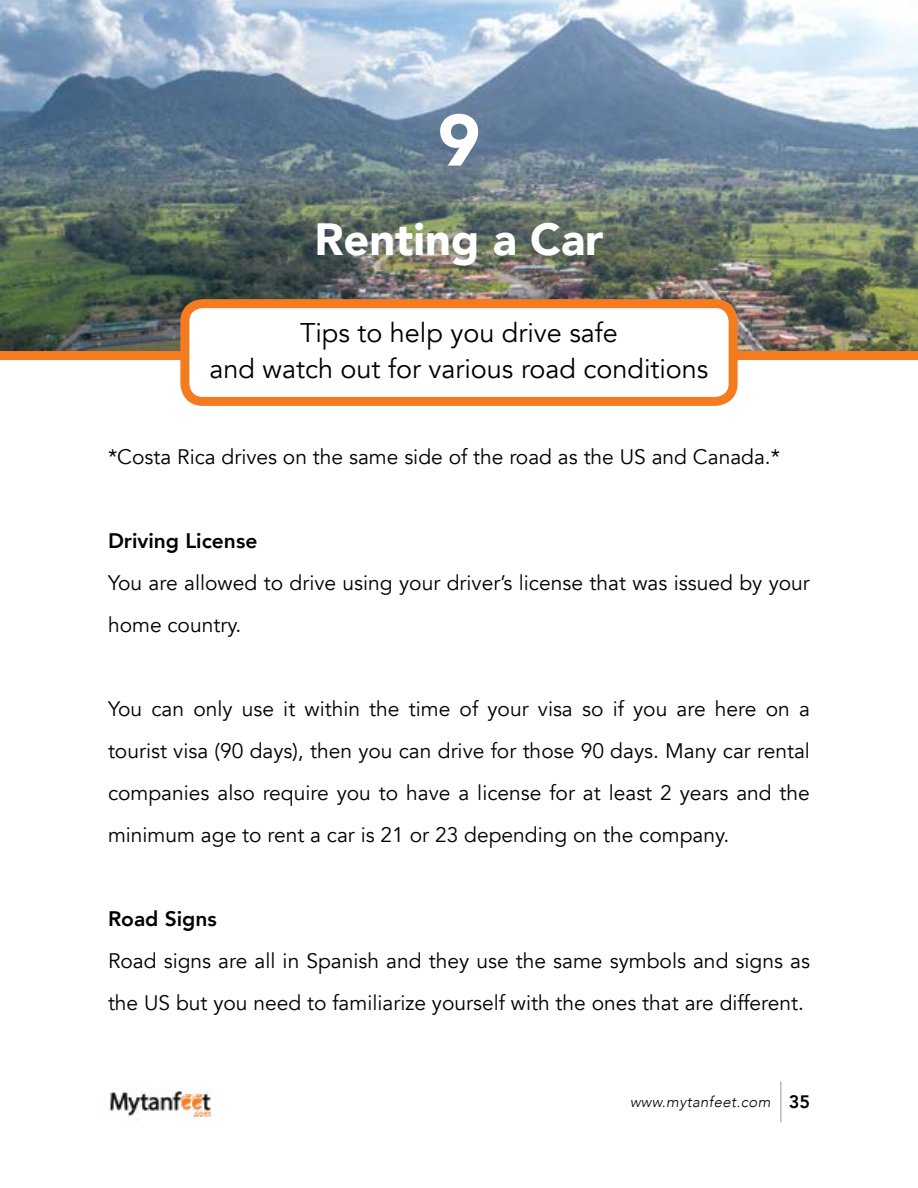
<style>
.page{position:relative;width:918px;height:1188px;background:#fff}
.page>*{position:absolute;margin:0;border:0;box-sizing:border-box;transform-origin:0 0}
.t1{font:900 72px "Avenir";color:#fff}
.t2{font:900 45px "Avenir";color:#fff}
.t3{font:27px/36px "Avenir";color:#000;text-align:center}
.t4{font:21px/42px "Avenir";color:#000}
.t5{font:800 21px "Avenir";color:#000}
.t6{font:italic 300 15px "Avenir";letter-spacing:.025em;color:#000}
.s1{font-weight:800;font-style:normal;font-size:18px}
</style>
<div class="page">
<img style="left:108px;top:1089px;width:104px;height:32px">
<hr style="left:780px;top:1082px;width:1px;height:40px;background:#939598">
<img style="left:0;top:0;width:918px;height:351px">
<div style="left:0;top:351px;width:918px;height:9px;background:#f57b20"></div>
<div style="left:185px;top:304px;width:548px;height:97px;background:#fff;border-radius:18px"></div>
<div style="left:180px;top:299px;width:558px;height:107px;border:9px solid #f57b20;border-radius:18px"></div>
<h1 class="t1" style="left:438px;top:79px;width:44px">9</h1>
<h2 class="t2" style="left:314px;top:200px;width:291px">Renting a Car</h2>
<p class="t3" style="left:210px;top:315px;width:500px">Tips to help you drive safe<br>and watch out for various road conditions</p>
<p class="t4" style="left:108px;top:436px;width:674px">*Costa Rica drives on the same side of the road as the US and Canada.*</p>
<p class="t5" style="left:108px;top:524px;width:151px">Driving License</p>
<p class="t4" style="left:108px;top:562px;width:703px">You are allowed to drive using your driver’s license that was issued by your home country.</p>
<p class="t4" style="left:108px;top:688px;width:704px;text-align:justify">You can only use it within the time of your visa so if you are here on a tourist visa (90 days), then you can drive for those 90 days. Many car rental companies also require you to have a license for at least 2 years and the minimum age to rent a car is 21 or 23 depending on the company.</p>
<p class="t5" style="left:108px;top:902px;width:110px">Road Signs</p>
<p class="t4" style="left:108px;top:940px;width:704px">Road signs are all in Spanish and they use the same symbols and signs as the US but you need to familiarize yourself with the ones that are different.</p>
<p class="t6" style="left:630px;top:1093px;width:181px">www.mytanfeet.com <span class="s1">35</span></p>
</div>
